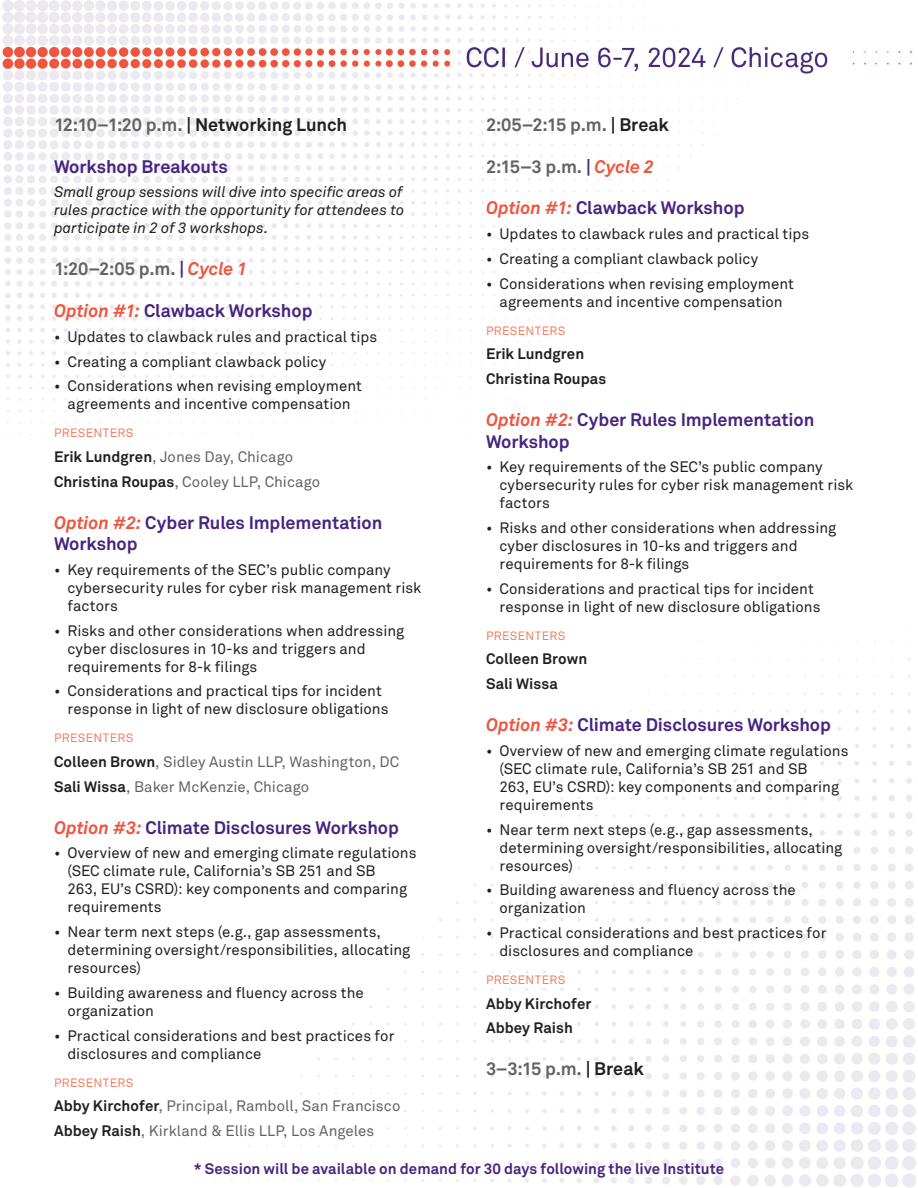
<style>
.page{position:relative;width:918px;height:1188px;background:#fff}
.page>*{position:absolute;margin:0;border:0;box-sizing:border-box;transform-origin:0 0}
.Time{font:700 18px/21.6px "Akkurat Pro";letter-spacing:-.005em;color:#472480}
.Time-2{font:700 18px "Akkurat Pro";letter-spacing:-.005em;color:#636366}
.Time-3{font:700 18px "Akkurat Pro";letter-spacing:-.005em;color:#231f20}
.t1{font:15px/18px "Akkurat Pro";color:#231f20}
.First_Instance_Name___Title{font:15px "Akkurat Pro";color:#636366}
.Body{font:italic 15px/18px "Akkurat Pro";color:#231f20;text-align:justify}
.First_Instance_Name___Title-2{font:700 15px "Akkurat Pro";letter-spacing:.005em;color:#231f20}
.Time-4{font:700 15px "Akkurat Pro";letter-spacing:.005em;color:#472480}
.Mod_Pan_Speak{font:12px "Akkurat Pro";letter-spacing:.025em;color:#f28064}
.s1{color:#636366}
.s2{color:#472480}
.s3{font-style:italic;color:#ee553f}
.s4{font-weight:700;color:#231f20}
.s5{color:#231f20}
</style>
<div class="page">
<img style="left:2px;top:0;width:914px;height:1187px">
<p class="Time-3" style="left:54px;top:113px;width:295px"><span class="s1">12:10–1:20 p.m.</span> | Networking Lunch</p>
<p class="Time" style="left:54px;top:155px;width:175px">Workshop Breakouts</p>
<p class="Body" style="left:54px;top:183px;width:352px">Small group sessions will dive into specific areas of rules practice with the opportunity for attendees to participate in 2 of 3 workshops.</p>
<p class="Time-2" style="left:54px;top:258px;width:195px">1:20–2:05 p.m. <span class="s2">|</span> <span class="s3">Cycle 1</span></p>
<p class="Time" style="left:54px;top:300px;width:260px"><span class="s3">Option #1:</span> Clawback Workshop</p>
<p class="t1" style="left:54px;top:328px;width:325px">• Updates to clawback rules and practical tips</p>
<p class="t1" style="left:54px;top:352px;width:274px">• Creating a compliant clawback policy</p>
<p class="t1" style="left:54px;top:377px;width:310px;text-align:center">• Considerations when revising employment agreements and incentive compensation</p>
<p class="Mod_Pan_Speak" style="left:54px;top:426px;width:81px">PRESENTERS</p>
<p class="First_Instance_Name___Title" style="left:54px;top:448px;width:241px"><span class="s4">Erik Lundgren</span>, Jones Day, Chicago</p>
<p class="First_Instance_Name___Title" style="left:54px;top:473px;width:268px"><span class="s4">Christina Roupas</span>, Cooley LLP, Chicago</p>
<p class="Time" style="left:54px;top:511px;width:330px"><span class="s3">Option #2:</span> Cyber Rules Implementation<br>Workshop</p>
<p class="t1" style="left:68px;top:561px;width:355px;text-indent:-14px">• Key requirements of the SEC’s public company cybersecurity rules for cyber risk management risk factors</p>
<p class="t1" style="left:68px;top:621px;width:338px;text-indent:-14px">• Risks and other considerations when addressing cyber disclosures in 10-ks and triggers and requirements for 8-k filings</p>
<p class="t1" style="left:68px;top:682px;width:323px;text-indent:-14px">• Considerations and practical tips for incident response in light of new disclosure obligations</p>
<p class="Mod_Pan_Speak" style="left:54px;top:731px;width:81px">PRESENTERS</p>
<p class="First_Instance_Name___Title" style="left:54px;top:753px;width:347px"><span class="s4">Colleen Brown</span>, Sidley Austin LLP, Washington, DC</p>
<p class="First_Instance_Name___Title" style="left:54px;top:778px;width:257px"><span class="s4">Sali Wissa</span>, Baker McKenzie, Chicago</p>
<p class="Time" style="left:54px;top:816px;width:346px"><span class="s3">Option #3:</span> Climate Disclosures Workshop</p>
<p class="t1" style="left:68px;top:844px;width:350px;text-indent:-14px">• Overview of new and emerging climate regulations (SEC climate rule, California’s SB 251 and SB<br>263, EU’s CSRD): key components and comparing requirements</p>
<p class="t1" style="left:68px;top:923px;width:344px;text-indent:-14px">• Near term next steps (e.g., gap assessments, determining oversight/responsibilities, allocating resources)</p>
<p class="t1" style="left:68px;top:984px;width:298px;text-indent:-14px">• Building awareness and fluency across the organization</p>
<p class="t1" style="left:68px;top:1026px;width:328px;text-indent:-14px">• Practical considerations and best practices for disclosures and compliance</p>
<p class="Mod_Pan_Speak" style="left:54px;top:1075px;width:81px">PRESENTERS</p>
<p class="First_Instance_Name___Title" style="left:54px;top:1097px;width:348px"><span class="s4">Abby Kirchofer</span>, Principal, Ramboll, San Francisco</p>
<p class="First_Instance_Name___Title" style="left:54px;top:1122px;width:322px"><span class="s4">Abbey Raish</span>, Kirkland &amp; Ellis LLP, Los Angeles</p>
<p class="Time-2" style="left:486px;top:113px;width:184px">2:05–2:15 p.m. <span class="s5">| Break</span></p>
<p class="Time-2" style="left:486px;top:155px;width:170px">2:15–3 p.m. <span class="s2">|</span> <span class="s3">Cycle 2</span></p>
<p class="Time" style="left:486px;top:197px;width:260px"><span class="s3">Option #1:</span> Clawback Workshop</p>
<p class="t1" style="left:486px;top:225px;width:325px">• Updates to clawback rules and practical tips</p>
<p class="t1" style="left:486px;top:250px;width:274px">• Creating a compliant clawback policy</p>
<p class="t1" style="left:486px;top:275px;width:310px;text-align:center">• Considerations when revising employment agreements and incentive compensation</p>
<p class="Mod_Pan_Speak" style="left:486px;top:323px;width:81px">PRESENTERS</p>
<p class="First_Instance_Name___Title-2" style="left:486px;top:345px;width:100px">Erik Lundgren</p>
<p class="First_Instance_Name___Title-2" style="left:486px;top:370px;width:122px">Christina Roupas</p>
<p class="Time" style="left:486px;top:409px;width:330px"><span class="s3">Option #2:</span> Cyber Rules Implementation<br>Workshop</p>
<p class="t1" style="left:500px;top:458px;width:355px;text-indent:-14px">• Key requirements of the SEC’s public company cybersecurity rules for cyber risk management risk factors</p>
<p class="t1" style="left:500px;top:519px;width:338px;text-indent:-14px">• Risks and other considerations when addressing cyber disclosures in 10-ks and triggers and requirements for 8-k filings</p>
<p class="t1" style="left:500px;top:580px;width:323px;text-indent:-14px">• Considerations and practical tips for incident response in light of new disclosure obligations</p>
<p class="Mod_Pan_Speak" style="left:486px;top:628px;width:81px">PRESENTERS</p>
<p class="First_Instance_Name___Title-2" style="left:486px;top:650px;width:103px">Colleen Brown</p>
<p class="First_Instance_Name___Title-2" style="left:486px;top:675px;width:73px">Sali Wissa</p>
<p class="Time" style="left:486px;top:714px;width:346px"><span class="s3">Option #3:</span> Climate Disclosures Workshop</p>
<p class="t1" style="left:500px;top:742px;width:350px;text-indent:-14px">• Overview of new and emerging climate regulations (SEC climate rule, California’s SB 251 and SB<br>263, EU’s CSRD): key components and comparing requirements</p>
<p class="t1" style="left:500px;top:820px;width:344px;text-indent:-14px">• Near term next steps (e.g., gap assessments, determining oversight/responsibilities, allocating resources)</p>
<p class="t1" style="left:500px;top:881px;width:298px;text-indent:-14px">• Building awareness and fluency across the organization</p>
<p class="t1" style="left:500px;top:924px;width:328px;text-indent:-14px">• Practical considerations and best practices for disclosures and compliance</p>
<p class="Mod_Pan_Speak" style="left:486px;top:973px;width:81px">PRESENTERS</p>
<p class="First_Instance_Name___Title-2" style="left:486px;top:994px;width:107px">Abby Kirchofer</p>
<p class="First_Instance_Name___Title-2" style="left:486px;top:1019px;width:88px">Abbey Raish</p>
<p class="Time-2" style="left:486px;top:1058px;width:159px">3–3:15 p.m. <span class="s5">| Break</span></p>
<p class="Time-4" style="left:194px;top:1159px;width:532px">* Session will be available on demand for 30 days following the live Institute</p>
</div>
